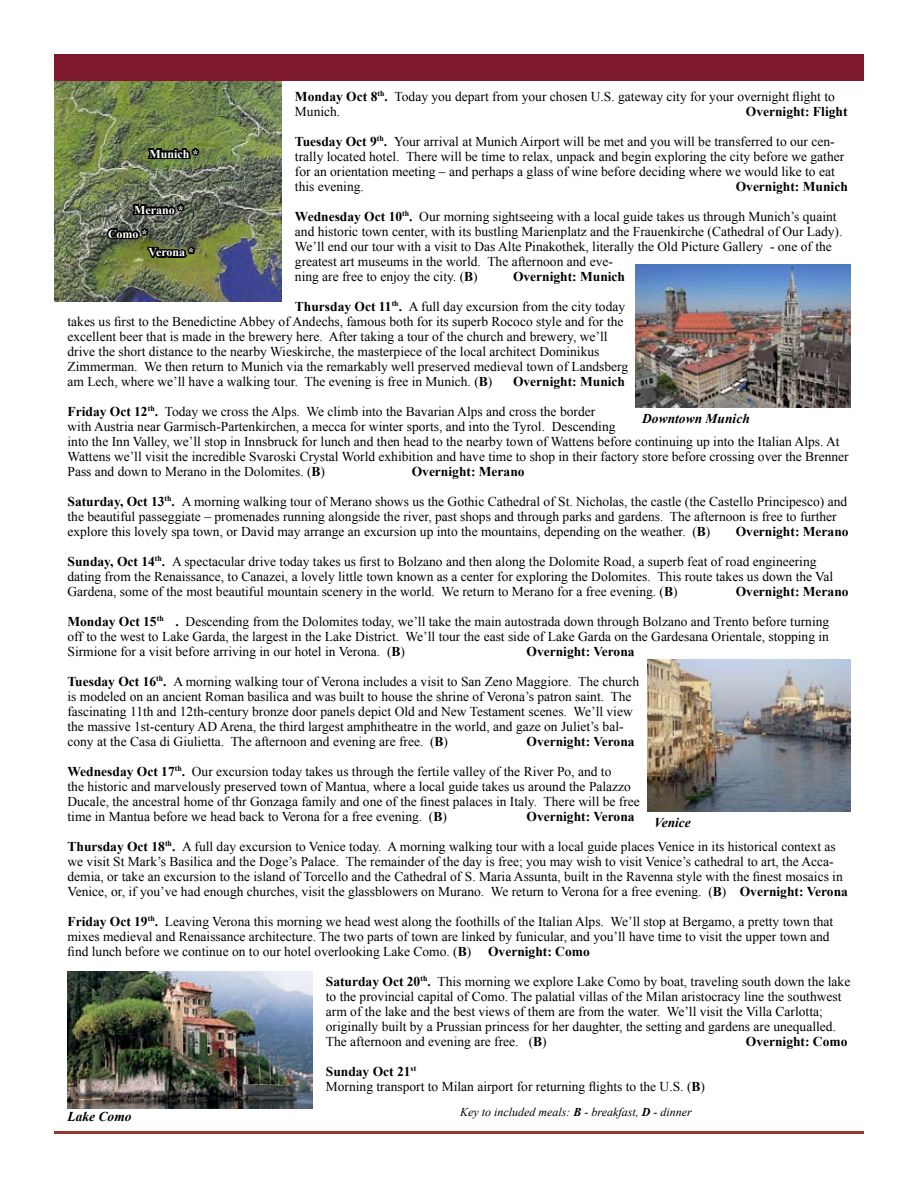
<style>
.page{position:relative;width:918px;height:1188px;background:#fff}
.page>*{position:absolute;margin:0;border:0;box-sizing:border-box;transform-origin:0 0}
.t1{font:13.5px/15px "Times New Roman";color:#000}
.t2{font:700 13.5px "Times New Roman";color:#000}
.t3{font:italic 700 13.5px "Times New Roman";color:#000}
.t4{font:italic 12px "Times New Roman";color:#000}
.t5{font:700 12px "Times New Roman";color:#fff}
.s1{font-weight:700}
</style>
<div class="page">
<hr style="left:54px;top:1131px;width:810px;height:3px;background:#943731">
<img style="left:54px;top:80px;width:227px;height:221px">
<svg style="left:146px;top:135px;width:56px;height:41px;background:#5c6b40"></svg>
<svg style="left:105px;top:191px;width:93px;height:94px;background:#616848"></svg>
<img style="left:68px;top:971px;width:244px;height:137px">
<img style="left:636px;top:264px;width:214px;height:143px">
<img style="left:647px;top:659px;width:203px;height:152px">
<div style="left:54px;top:54px;width:810px;height:26px;background:#7e182d"></div>
<p class="t1" style="left:295px;top:89px;width:541px"><span class="s1">Monday Oct 8</span><sup>th</sup><span class="s1">.</span> Today you depart from your chosen U.S. gateway city for your overnight flight to<br>Munich.</p>
<p class="t2" style="left:746px;top:102px;width:103px">Overnight: Flight</p>
<p class="t1" style="left:295px;top:134px;width:551px"><span class="s1">Tuesday Oct 9</span><sup>th</sup><span class="s1">.</span> Your arrival at Munich Airport will be met and you will be transferred to our cen&shy;trally located hotel. There will be time to relax, unpack and begin exploring the city before we gather for an orientation meeting – and perhaps a glass of wine before deciding where we would like to eat this evening.</p>
<p class="t5" style="left:149px;top:145px;width:51px">Munich *</p>
<p class="t2" style="left:736px;top:177px;width:114px">Overnight: Munich</p>
<p class="t1" style="left:295px;top:209px;width:549px"><span class="s1">Wednesday Oct 10</span><sup>th</sup><span class="s1">.</span> Our morning sightseeing with a local guide takes us through Munich’s quaint and historic town center, with its bustling Marienplatz and the Frauenkirche (Cathedral of Our Lady).<br>We’ll end our tour with a visit to Das Alte Pinakothek, literally the Old Picture Gallery - one of the greatest art museums in the world. The afternoon and eve-<br>ning are free to enjoy the city. (<span class="s1">B</span>)</p>
<p class="t5" style="left:134px;top:201px;width:51px">Merano *</p>
<p class="t5" style="left:108px;top:225px;width:41px">Como *</p>
<p class="t5" style="left:149px;top:244px;width:47px">Verona *</p>
<p class="t2" style="left:513px;top:267px;width:114px">Overnight: Munich</p>
<p class="t1" style="left:68px;top:299px;width:562px;text-indent:227px"><span class="s1">Thursday Oct 11</span><sup>th</sup><span class="s1">.</span> A full day excursion from the city today takes us first to the Benedictine Abbey of Andechs, famous both for its superb Rococo style and for the excellent beer that is made in the brewery here. After taking a tour of the church and brewery, we’ll drive the short distance to the nearby Wieskirche, the masterpiece of the local architect Dominikus Zimmerman. We then return to Munich via the remarkably well preserved medieval town of Landsberg am Lech, where we’ll have a walking tour. The evening is free in Munich. (<span class="s1">B</span>)</p>
<p class="t2" style="left:513px;top:372px;width:114px">Overnight: Munich</p>
<p class="t1" style="left:68px;top:404px;width:783px"><span class="s1">Friday Oct 12</span><sup>th</sup><span class="s1">.</span> Today we cross the Alps. We climb into the Bavarian Alps and cross the border<br>with Austria near Garmisch-Partenkirchen, a mecca for winter sports, and into the Tyrol. Descending<br>into the Inn Valley, we’ll stop in Innsbruck for lunch and then head to the nearby town of Wattens before continuing up into the Italian Alps. At Wattens we’ll visit the incredible Svaroski Crystal World exhibition and have time to shop in their factory store before crossing over the Brenner Pass and down to Merano in the Dolomites. (<span class="s1">B</span>)</p>
<p class="t3" style="left:642px;top:409px;width:109px">Downtown Munich</p>
<p class="t2" style="left:412px;top:462px;width:114px">Overnight: Merano</p>
<p class="t1" style="left:68px;top:494px;width:781px"><span class="s1">Saturday, Oct 13</span><sup>th</sup><span class="s1">.</span> A morning walking tour of Merano shows us the Gothic Cathedral of St. Nicholas, the castle (the Castello Principesco) and the beautiful passeggiate – promenades running alongside the river, past shops and through parks and gardens. The afternoon is free to further explore this lovely spa town, or David may arrange an excursion up into the mountains, depending on the weather. (<span class="s1">B</span>)</p>
<p class="t2" style="left:736px;top:522px;width:114px">Overnight: Merano</p>
<p class="t1" style="left:68px;top:554px;width:767px"><span class="s1">Sunday, Oct 14</span><sup>th</sup><span class="s1">.</span> A spectacular drive today takes us first to Bolzano and then along the Dolomite Road, a superb feat of road engineering dating from the Renaissance, to Canazei, a lovely little town known as a center for exploring the Dolomites. This route takes us down the Val<br>Gardena, some of the most beautiful mountain scenery in the world. We return to Merano for a free evening. (<span class="s1">B</span>)</p>
<p class="t2" style="left:736px;top:582px;width:114px">Overnight: Merano</p>
<p class="t1" style="left:68px;top:614px;width:763px;text-align:justify"><span class="s1">Monday Oct 15</span><sup>th</sup> <span class="s1">.</span> Descending from the Dolomites today, we’ll take the main autostrada down through Bolzano and Trento before turning off to the west to Lake Garda, the largest in the Lake District. We’ll tour the east side of Lake Garda on the Gardesana Orientale, stopping in Sirmione for a visit before arriving in our hotel in Verona. (<span class="s1">B</span>)</p>
<p class="t2" style="left:527px;top:642px;width:110px">Overnight: Verona</p>
<p class="t1" style="left:67px;top:674px;width:573px"><span class="s1">Tuesday Oct 16</span><sup>th</sup><span class="s1">.</span> A morning walking tour of Verona includes a visit to San Zeno Maggiore. The church is modeled on an ancient Roman basilica and was built to house the shrine of Verona’s patron saint. The fascinating 11th and 12th-century bronze door panels depict Old and New Testament scenes. We’ll view the massive 1st-century AD Arena, the third largest amphitheatre in the world, and gaze on Juliet’s bal&shy;cony at the Casa di Giulietta. The afternoon and evening are free. (<span class="s1">B</span>)</p>
<p class="t2" style="left:526px;top:732px;width:110px">Overnight: Verona</p>
<p class="t1" style="left:68px;top:764px;width:574px"><span class="s1">Wednesday Oct 17</span><sup>th</sup><span class="s1">.</span> Our excursion today takes us through the fertile valley of the River Po, and to<br>the historic and marvelously preserved town of Mantua, where a local guide takes us around the Palazzo Ducale, the ancestral home of thr Gonzaga family and one of the finest palaces in Italy. There will be free time in Mantua before we head back to Verona for a free evening. (<span class="s1">B</span>)</p>
<p class="t2" style="left:526px;top:807px;width:110px">Overnight: Verona</p>
<p class="t1" style="left:67px;top:839px;width:782px"><span class="s1">Thursday Oct 18</span><sup>th</sup><span class="s1">.</span> A full day excursion to Venice today. A morning walking tour with a local guide places Venice in its historical context as we visit St Mark’s Basilica and the Doge’s Palace. The remainder of the day is free; you may wish to visit Venice’s cathedral to art, the Acca&shy;demia, or take an excursion to the island of Torcello and the Cathedral of S. Maria Assunta, built in the Ravenna style with the finest mosaics in Venice, or, if you’ve had enough churches, visit the glassblowers on Murano. We return to Verona for a free evening. (<span class="s1">B</span>) <span class="s1">Overnight: Verona</span></p>
<p class="t1" style="left:67px;top:914px;width:767px"><span class="s1">Friday Oct 19</span><sup>th</sup><span class="s1">.</span> Leaving Verona this morning we head west along the foothills of the Italian Alps. We’ll stop at Bergamo, a pretty town that mixes medieval and Renaissance architecture. The two parts of town are linked by funicular, and you’ll have time to visit the upper town and find lunch before we continue on to our hotel overlooking Lake Como. (<span class="s1">B</span>)</p>
<p class="t3" style="left:654px;top:813px;width:38px">Venice</p>
<p class="t2" style="left:488px;top:942px;width:103px">Overnight: Como</p>
<p class="t1" style="left:326px;top:974px;width:526px"><span class="s1">Saturday Oct 20</span><sup>th</sup><span class="s1">.</span> This morning we explore Lake Como by boat, traveling south down the lake to the provincial capital of Como. The palatial villas of the Milan aristocracy line the southwest arm of the lake and the best views of them are from the water. We’ll visit the Villa Carlotta; originally built by a Prussian princess for her daughter, the setting and gardens are unequalled.<br>The afternoon and evening are free. (<span class="s1">B</span>)</p>
<p class="t2" style="left:746px;top:1032px;width:103px">Overnight: Como</p>
<p class="t3" style="left:68px;top:1107px;width:66px">Lake Como</p>
<p class="t1" style="left:326px;top:1064px;width:381px"><span class="s1">Sunday Oct 21</span><sup>st<br></sup>Morning transport to Milan airport for returning flights to the U.S. (<span class="s1">B</span>)</p>
<p class="t4" style="left:460px;top:1104px;width:233px">Key to included meals: <span class="s1">B</span> - breakfast, <span class="s1">D</span> - dinner</p>
</div>
